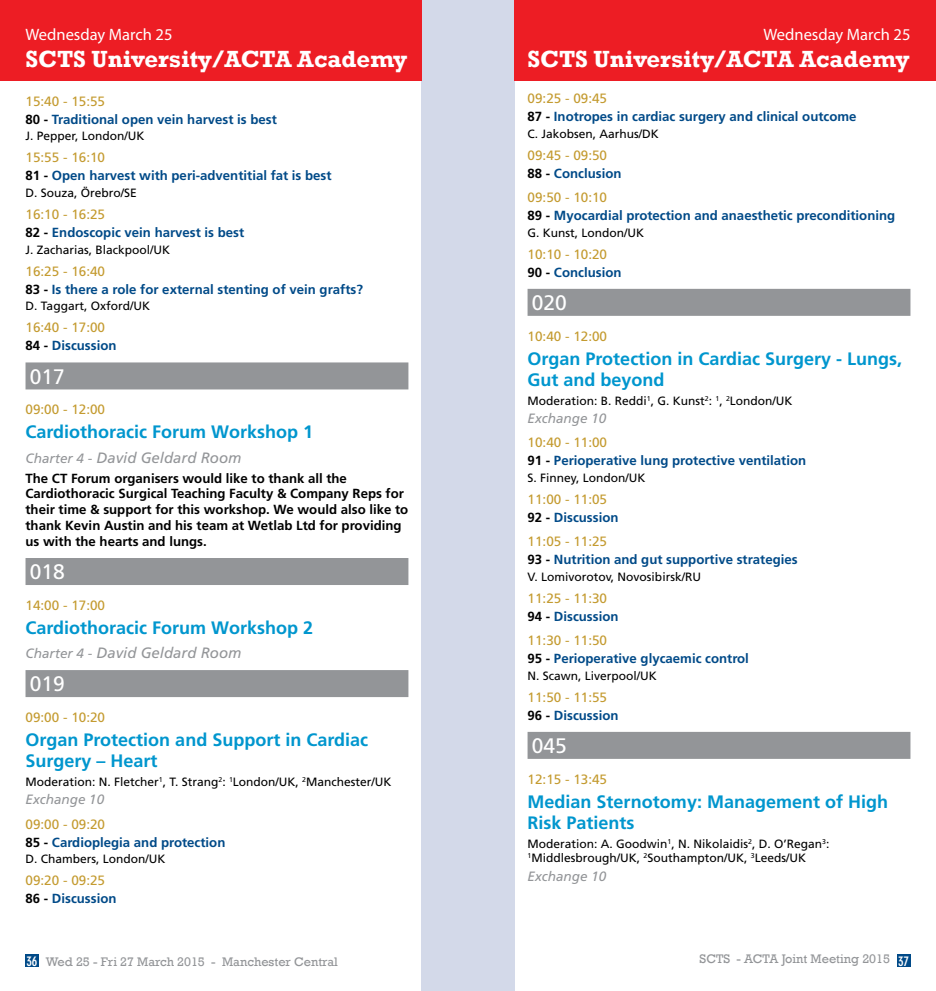
<style>
.page{position:relative;width:936px;height:991px;background:#fff}
.page>*{position:absolute;margin:0;border:0;box-sizing:border-box;transform-origin:0 0}
.t1{font:700 24px "Rockwell";color:#fff}
.t2{font:21px "Frutiger LT";color:#fff}
.t3{font:700 18px/21.6px "Frutiger LT";color:#0096ce}
.t4{font:16.5px "Myriad Pro";color:#fff}
.t5{font:italic 15px "Frutiger LT";color:#939598}
.t6{font:13.5px "Frutiger LT";color:#c49b30}
.t7{font:italic 13.5px "Frutiger LT";color:#939598}
.t8{font:700 13.2px "Frutiger LT";color:#004a88}
.t9{font:700 13.2px/15.9px "Frutiger LT";color:#000}
.t10{font:12.75px "Rockwell";color:#939598}
.t11{font:12px/14.4px "Frutiger LT";color:#000}
.s1{color:#000}
.s2{font-size:13.5px}
.s3{font-family:"DIN Neuzeit Grotesk LT";font-weight:700;font-stretch:condensed;font-size:13.5px;color:#fff}
</style>
<div class="page">
<div style="left:896px;top:954px;width:14px;height:13px;background:#004a88"></div>
<div style="left:25px;top:954px;width:14px;height:13px;background:#004a88"></div>
<div style="left:468px;top:0;width:46px;height:991px;background:#d3d9e9"></div>
<div style="left:421px;top:0;width:47px;height:991px;background:#d3d9e9"></div>
<div style="left:26px;top:362px;width:382px;height:27px;background:#939598"></div>
<div style="left:26px;top:558px;width:382px;height:27px;background:#939598"></div>
<div style="left:26px;top:670px;width:382px;height:27px;background:#939598"></div>
<div style="left:527px;top:289px;width:383px;height:27px;background:#939598"></div>
<div style="left:527px;top:732px;width:383px;height:27px;background:#939598"></div>
<div style="left:0;top:0;width:421px;height:80px;background:#ed1d24"></div>
<div style="left:514px;top:0;width:421px;height:80px;background:#ed1d24"></div>
<p class="t4" style="left:26px;top:24px;width:148px">Wednesday March 25</p>
<p class="t4" style="left:763px;top:24px;width:148px">Wednesday March 25</p>
<h1 class="t1" style="left:26px;top:45px;width:383px">SCTS University/ACTA Academy</h1>
<h1 class="t1" style="left:527px;top:45px;width:383px">SCTS University/ACTA Academy</h1>
<p class="t6" style="left:26px;top:93px;width:81px">15:40 - 15:55</p>
<p class="t8" style="left:26px;top:111px;width:253px"><span class="s1">80 -</span> Traditional open vein harvest is best</p>
<p class="t11" style="left:26px;top:129px;width:120px">J. Pepper, London/UK</p>
<p class="t6" style="left:26px;top:150px;width:81px">15:55 - 16:10</p>
<p class="t8" style="left:26px;top:168px;width:307px"><span class="s1">81 -</span> Open harvest with peri-adventitial fat is best</p>
<p class="t11" style="left:26px;top:186px;width:113px">D. Souza, Örebro/SE</p>
<p class="t6" style="left:26px;top:206px;width:81px">16:10 - 16:25</p>
<p class="t8" style="left:26px;top:225px;width:220px"><span class="s1">82 -</span> Endoscopic vein harvest is best</p>
<p class="t11" style="left:26px;top:242px;width:146px">J. Zacharias, Blackpool/UK</p>
<p class="t6" style="left:26px;top:263px;width:81px">16:25 - 16:40</p>
<p class="t8" style="left:26px;top:281px;width:339px"><span class="s1">83 -</span> Is there a role for external stenting of vein grafts?</p>
<p class="t11" style="left:26px;top:299px;width:126px">D. Taggart, Oxford/UK</p>
<p class="t6" style="left:26px;top:320px;width:81px">16:40 - 17:00</p>
<p class="t8" style="left:26px;top:338px;width:92px"><span class="s1">84 -</span> Discussion</p>
<h2 class="t2" style="left:30px;top:364px;width:37px">017</h2>
<p class="t6" style="left:26px;top:402px;width:81px">09:00 - 12:00</p>
<h3 class="t3" style="left:26px;top:421px;width:289px">Cardiothoracic Forum Workshop 1</h3>
<p class="t5" style="left:26px;top:448px;width:217px"><span class="s2">Charter 4 -</span> David Geldard Room</p>
<p class="t9" style="left:26px;top:470px;width:384px">The CT Forum organisers would like to thank all the Cardiothoracic Surgical Teaching Faculty &amp; Company Reps for their time &amp; support for this workshop. We would also like to thank Kevin Austin and his team at Wetlab Ltd for providing us with the hearts and lungs.</p>
<h2 class="t2" style="left:30px;top:559px;width:37px">018</h2>
<p class="t6" style="left:26px;top:597px;width:81px">14:00 - 17:00</p>
<h3 class="t3" style="left:26px;top:617px;width:289px">Cardiothoracic Forum Workshop 2</h3>
<p class="t5" style="left:26px;top:644px;width:217px"><span class="s2">Charter 4 -</span> David Geldard Room</p>
<h2 class="t2" style="left:30px;top:672px;width:37px">019</h2>
<p class="t6" style="left:26px;top:709px;width:81px">09:00 - 10:20</p>
<h3 class="t3" style="left:26px;top:729px;width:344px">Organ Protection and Support in Cardiac<br>Surgery – Heart</h3>
<p class="t11" style="left:26px;top:774px;width:367px">Moderation: N. Fletcher<sup>1</sup>, T. Strang<sup>2</sup>: <sup>1</sup>London/UK, <sup>2</sup>Manchester/UK</p>
<p class="t7" style="left:26px;top:792px;width:80px">Exchange 10</p>
<p class="t6" style="left:26px;top:816px;width:81px">09:00 - 09:20</p>
<p class="t8" style="left:26px;top:834px;width:201px"><span class="s1">85 -</span> Cardioplegia and protection</p>
<p class="t11" style="left:26px;top:852px;width:142px">D. Chambers, London/UK</p>
<p class="t6" style="left:26px;top:872px;width:81px">09:20 - 09:25</p>
<p class="t8" style="left:26px;top:891px;width:92px"><span class="s1">86 -</span> Discussion</p>
<p class="t6" style="left:527px;top:91px;width:81px">09:25 - 09:45</p>
<p class="t8" style="left:527px;top:109px;width:330px"><span class="s1">87 -</span> Inotropes in cardiac surgery and clinical outcome</p>
<p class="t11" style="left:527px;top:126px;width:133px">C. Jakobsen, Aarhus/DK</p>
<p class="t6" style="left:527px;top:147px;width:81px">09:45 - 09:50</p>
<p class="t8" style="left:527px;top:166px;width:95px"><span class="s1">88 -</span> Conclusion</p>
<p class="t6" style="left:527px;top:190px;width:81px">09:50 - 10:10</p>
<p class="t8" style="left:527px;top:208px;width:369px"><span class="s1">89 -</span> Myocardial protection and anaesthetic preconditioning</p>
<p class="t11" style="left:527px;top:225px;width:118px">G. Kunst, London/UK</p>
<p class="t6" style="left:527px;top:246px;width:81px">10:10 - 10:20</p>
<p class="t8" style="left:527px;top:264px;width:95px"><span class="s1">90 -</span> Conclusion</p>
<h2 class="t2" style="left:531px;top:290px;width:37px">020</h2>
<p class="t6" style="left:527px;top:328px;width:81px">10:40 - 12:00</p>
<h3 class="t3" style="left:527px;top:347px;width:376px">Organ Protection in Cardiac Surgery - Lungs,<br>Gut and beyond</h3>
<p class="t11" style="left:527px;top:393px;width:266px">Moderation: B. Reddi<sup>1</sup>, G. Kunst<sup>2</sup>: <sup>1</sup>, <sup>2</sup>London/UK</p>
<p class="t7" style="left:527px;top:410px;width:80px">Exchange 10</p>
<p class="t6" style="left:527px;top:435px;width:81px">10:40 - 11:00</p>
<p class="t8" style="left:527px;top:453px;width:280px"><span class="s1">91 -</span> Perioperative lung protective ventilation</p>
<p class="t11" style="left:527px;top:470px;width:119px">S. Finney, London/UK</p>
<p class="t6" style="left:527px;top:491px;width:81px">11:00 - 11:05</p>
<p class="t8" style="left:527px;top:510px;width:92px"><span class="s1">92 -</span> Discussion</p>
<p class="t6" style="left:527px;top:534px;width:81px">11:05 - 11:25</p>
<p class="t8" style="left:527px;top:552px;width:271px"><span class="s1">93 -</span> Nutrition and gut supportive strategies</p>
<p class="t11" style="left:527px;top:569px;width:175px">V. Lomivorotov, Novosibirsk/RU</p>
<p class="t6" style="left:527px;top:590px;width:81px">11:25 - 11:30</p>
<p class="t8" style="left:527px;top:608px;width:92px"><span class="s1">94 -</span> Discussion</p>
<p class="t6" style="left:527px;top:632px;width:81px">11:30 - 11:50</p>
<p class="t8" style="left:527px;top:651px;width:223px"><span class="s1">95 -</span> Perioperative glycaemic control</p>
<p class="t11" style="left:527px;top:668px;width:131px">N. Scawn, Liverpool/UK</p>
<p class="t6" style="left:527px;top:689px;width:81px">11:50 - 11:55</p>
<p class="t8" style="left:527px;top:707px;width:92px"><span class="s1">96 -</span> Discussion</p>
<h2 class="t2" style="left:531px;top:733px;width:37px">045</h2>
<p class="t6" style="left:527px;top:771px;width:81px">12:15 - 13:45</p>
<h3 class="t3" style="left:527px;top:790px;width:362px">Median Sternotomy: Management of High<br>Risk Patients</h3>
<p class="t11" style="left:527px;top:836px;width:303px">Moderation: A. Goodwin<sup>1</sup>, N. Nikolaidis<sup>2</sup>, D. O’Regan<sup>3</sup>:<br><sup>1</sup>Middlesbrough/UK, <sup>2</sup>Southampton/UK, <sup>3</sup>Leeds/UK</p>
<p class="t7" style="left:527px;top:868px;width:80px">Exchange 10</p>
<p class="t10" style="left:26px;top:954px;width:313px"><span class="s3">36</span> Wed 25 - Fri 27 March 2015 - Manchester Central</p>
<p class="t10" style="left:699px;top:951px;width:211px">SCTS - ACTA Joint Meeting 2015 <span class="s3">37</span></p>
</div>
